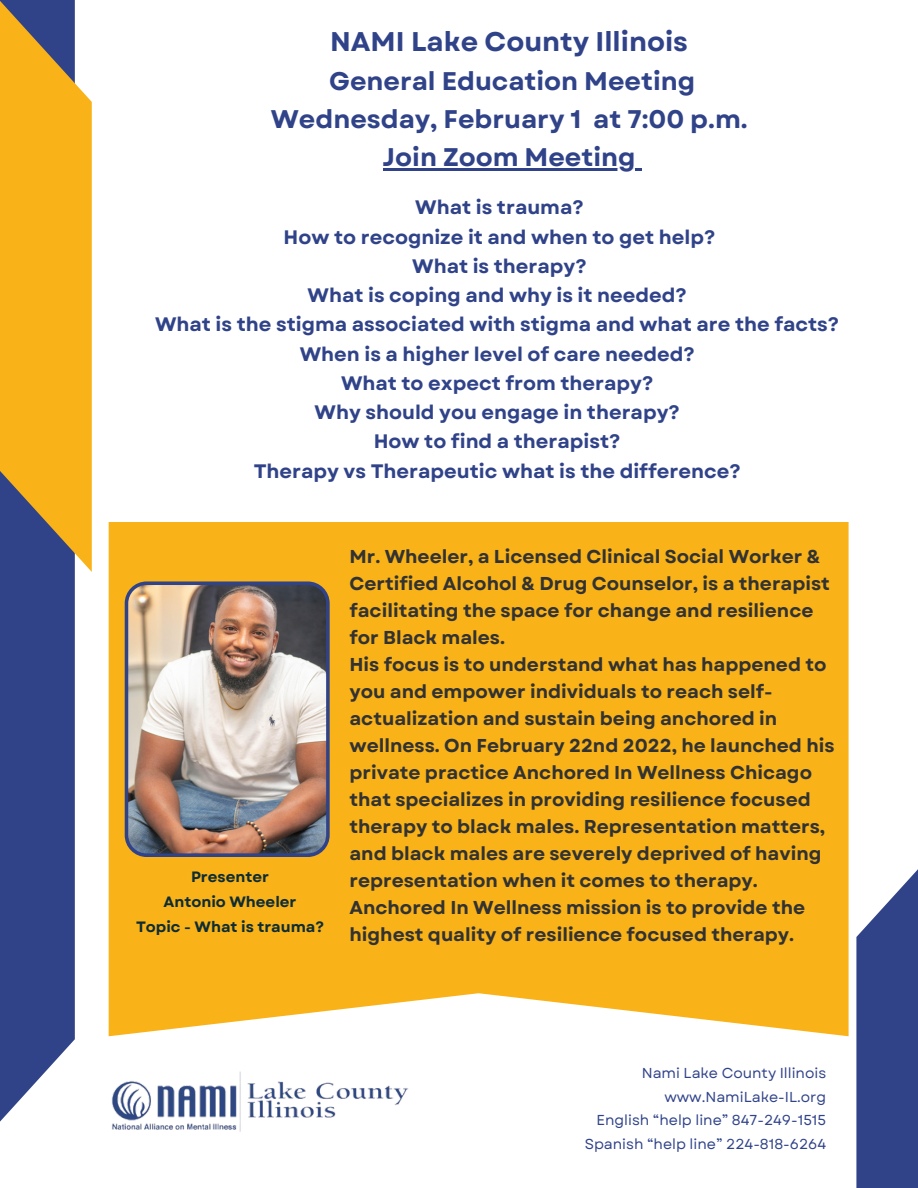
<style>
.page{position:relative;width:918px;height:1188px;background:#fff}
.page>*{position:absolute;margin:0;border:0;box-sizing:border-box;transform-origin:0 0}
.t1{font:700 27px "Garet";color:#304389}
.t2{font:700 25.5px/38.2px "Garet";color:#304389;text-align:center}
.t3{font:700 19.5px/29.2px "Garet";color:#304389;text-align:center}
.t4{font:700 18.6px/27px "Garet";color:#323232}
.t5{font:700 15px/24.8px "Garet";color:#0f2c33;text-align:center}
.t6{font:14.4px/23.7px "Garet";color:#304389;text-align:right}
</style>
<div class="page">
<div style="left:0;top:0;width:75px;height:1152px;background:#304389"></div>
<svg style="left:0;top:0;width:92px;height:572px;fill:#f9b319"></svg>
<svg style="left:856px;top:869px;width:62px;height:319px;background:#485997"></svg>
<img style="left:111px;top:1071px;width:298px;height:61px">
<div style="left:109px;top:522px;width:740px;height:514px;background:#f9b319"></div>
<hr style="left:383px;top:169px;width:253px;height:2px;background:#304389">
<svg style="left:636px;top:169px;width:6px;height:2px"></svg>
<img style="left:125px;top:581px;width:205px;height:276px">
<h1 class="t1" style="left:330px;top:22px;width:359px">NAMI Lake County Illinois</h1>
<h2 class="t2" style="left:271px;top:62px;width:478px">General Education Meeting<br>Wednesday, February 1 at 7:00 p.m.<br>Join Zoom Meeting</h2>
<p class="t3" style="left:155px;top:193px;width:686px">What is trauma?<br>How to recognize it and when to get help?<br>What is therapy?<br>What is coping and why is it needed?<br>What is the stigma associated with stigma and what are the facts?<br>When is a higher level of care needed?<br>What to expect from therapy?<br>Why should you engage in therapy?<br>How to find a therapist?<br>Therapy vs Therapeutic what is the difference?</p>
<p class="t5" style="left:136px;top:865px;width:190px">Presenter<br>Antonio Wheeler<br>Topic - What is trauma?</p>
<p class="t4" style="left:350px;top:543px;width:487px">Mr. Wheeler, a Licensed Clinical Social Worker &amp; Certified Alcohol &amp; Drug Counselor, is a therapist facilitating the space for change and resilience for Black males.<br>His focus is to understand what has happened to you and empower individuals to reach self&shy;actualization and sustain being anchored in wellness. On February 22nd 2022, he launched his private practice Anchored In Wellness Chicago that specializes in providing resilience focused therapy to black males. Representation matters, and black males are severely deprived of having representation when it comes to therapy.<br>Anchored In Wellness mission is to provide the highest quality of resilience focused therapy.</p>
<p class="t6" style="left:585px;top:1061px;width:243px">Nami Lake County Illinois www.NamiLake-IL.org<br>English “help line” 847-249-1515<br>Spanish “help line” 224-818-6264</p>
</div>
